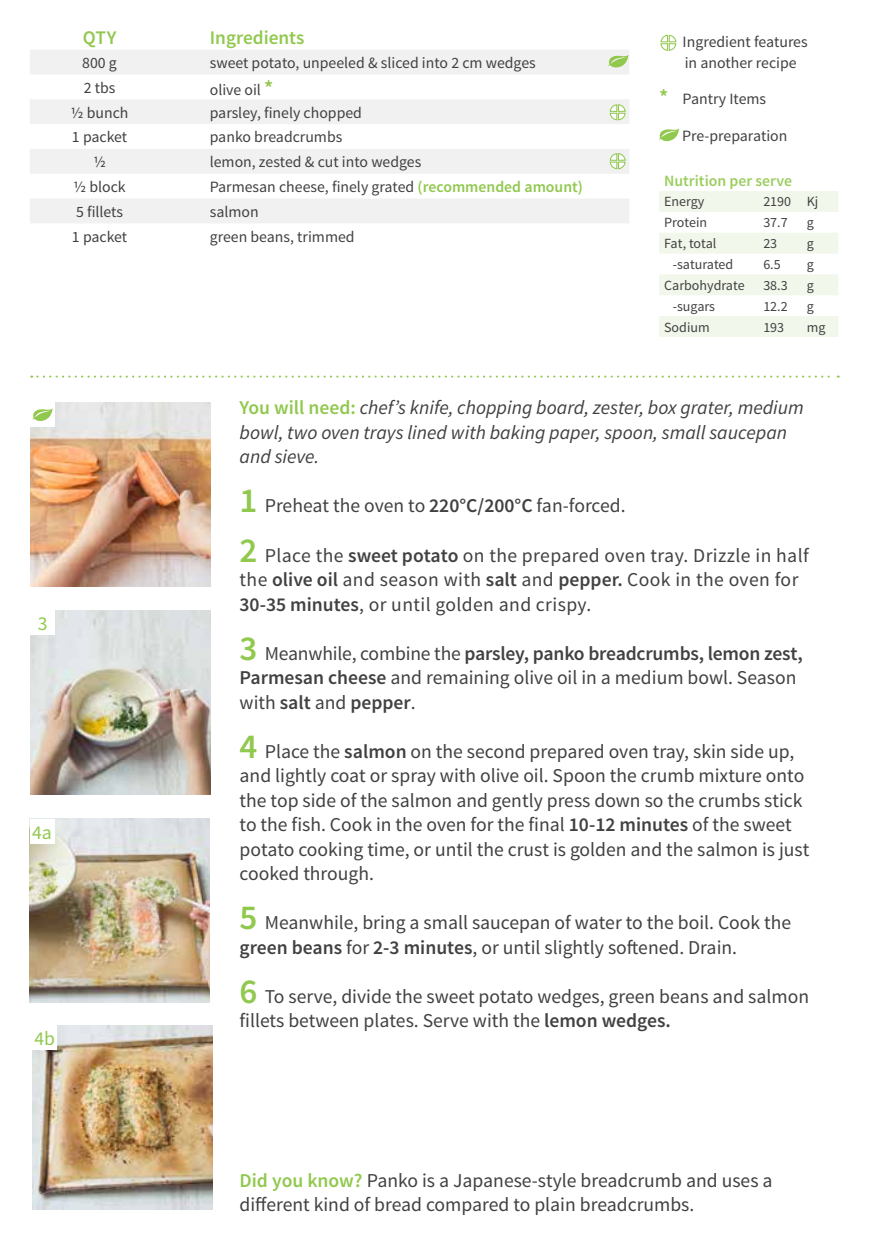
<style>
.page{position:relative;width:869px;height:1241px;background:#fff}
.page>*{position:absolute;margin:0;border:0;box-sizing:border-box;transform-origin:0 0}
.t1{font:19.6px/24.5px "Source Sans Pro";color:#414042}
.t2{font:19.6px/24.5px "Source Sans Pro";letter-spacing:.02em;color:#414042}
.t3{font:italic 19.6px/24.5px "Source Sans Pro";color:#414042}
.t4{font:19.6px "Source Sans Pro";color:#91c84e}
.t5{font:600 19.25px "Source Sans Pro";color:#91c84e}
.t6{font:15.75px/21px "Source Sans Pro";color:#414042}
.t7{font:600 15.75px "Source Sans Pro";color:#9ccd5f}
.t8{font:14px "Source Sans Pro";color:#414042}
.s1{font-weight:600;font-size:21px;color:#91c84e}
.s2{font-weight:600;color:#91c84e}
.s3{font-weight:600;font-style:normal;color:#91c84e}
.s4{font-weight:600;font-size:35px;color:#91c84e}
.s5{font-weight:600}
</style>
<div class="page">
<svg style="left:660px;top:34px;width:16px;height:17px"></svg>
<svg style="left:31px;top:375px;width:807px;height:2px"></svg>
<svg style="left:659px;top:129px;width:19px;height:12px"></svg>
<svg style="left:30px;top:50px;width:599px;height:173px;fill:#f1f1f2"></svg>
<img style="left:30px;top:610px;width:180px;height:184px">
<div style="left:30px;top:610px;width:25px;height:25px;background:#fff"></div>
<img style="left:33px;top:1025px;width:180px;height:184px">
<img style="left:30px;top:818px;width:180px;height:184px">
<img style="left:30px;top:402px;width:180px;height:184px">
<div style="left:30px;top:402px;width:25px;height:25px;background:#fff"></div>
<div style="left:32px;top:1024px;width:25px;height:25px;background:#fff"></div>
<div style="left:30px;top:818px;width:24px;height:25px;background:#fff"></div>
<svg style="left:659px;top:191px;width:179px;height:146px"></svg>
<svg style="left:609px;top:152px;width:17px;height:18px"></svg>
<svg style="left:609px;top:104px;width:17px;height:17px"></svg>
<svg style="left:608px;top:55px;width:20px;height:13px"></svg>
<svg style="left:33px;top:409px;width:19px;height:12px"></svg>
<p class="t5" style="left:83px;top:26px;width:35px">QTY</p>
<p class="t5" style="left:210px;top:26px;width:96px">Ingredients</p>
<p class="t6" style="left:82px;top:52px;width:36px">800 g</p>
<p class="t6" style="left:210px;top:52px;width:327px">sweet potato, unpeeled &amp; sliced into 2 cm wedges</p>
<p class="t6" style="left:84px;top:77px;width:33px">2 tbs</p>
<p class="t6" style="left:210px;top:79px;width:65px">olive oil <span class="s1">*</span></p>
<p class="t6" style="left:71px;top:102px;width:59px">½ bunch</p>
<p class="t6" style="left:210px;top:102px;width:154px">parsley, finely chopped</p>
<p class="t6" style="left:72px;top:127px;width:57px">1 packet</p>
<p class="t6" style="left:210px;top:127px;width:134px">panko breadcrumbs</p>
<p class="t6" style="left:93px;top:152px;width:14px">1/2</p>
<p class="t6" style="left:210px;top:152px;width:213px">lemon, zested &amp; cut into wedges</p>
<p class="t6" style="left:73px;top:176px;width:54px">½ block</p>
<p class="t6" style="left:210px;top:176px;width:374px">Parmesan cheese, finely grated <span class="s2">(recommended amount)</span></p>
<p class="t6" style="left:76px;top:201px;width:49px">5 fillets</p>
<p class="t6" style="left:210px;top:201px;width:50px">salmon</p>
<p class="t6" style="left:72px;top:226px;width:57px">1 packet</p>
<p class="t6" style="left:210px;top:226px;width:146px">green beans, trimmed</p>
<p class="t6" style="left:682px;top:31px;width:126px">Ingredient features in another recipe</p>
<p class="t6" style="left:659px;top:89px;width:108px"><span class="s1">*</span> Pantry Items</p>
<p class="t6" style="left:682px;top:126px;width:107px">Pre-preparation</p>
<p class="t7" style="left:663px;top:171px;width:129px">Nutrition per serve</p>
<p class="t8" style="left:663px;top:193px;width:42px">Energy</p>
<p class="t8" style="left:763px;top:193px;width:57px">2190 Kj</p>
<p class="t8" style="left:663px;top:214px;width:45px">Protein</p>
<p class="t8" style="left:763px;top:214px;width:26px">37.7</p>
<p class="t8" style="left:806px;top:214px;width:9px">g</p>
<p class="t8" style="left:663px;top:235px;width:54px">Fat, total</p>
<p class="t8" style="left:763px;top:235px;width:15px">23</p>
<p class="t8" style="left:806px;top:235px;width:9px">g</p>
<p class="t8" style="left:672px;top:256px;width:62px">-saturated</p>
<p class="t8" style="left:763px;top:256px;width:19px">6.5</p>
<p class="t8" style="left:806px;top:256px;width:9px">g</p>
<p class="t8" style="left:663px;top:276px;width:82px">Carbohydrate</p>
<p class="t8" style="left:763px;top:276px;width:26px">38.3</p>
<p class="t8" style="left:806px;top:276px;width:9px">g</p>
<p class="t8" style="left:672px;top:297px;width:44px">-sugars</p>
<p class="t8" style="left:763px;top:297px;width:26px">12.2</p>
<p class="t8" style="left:806px;top:297px;width:9px">g</p>
<p class="t8" style="left:663px;top:318px;width:47px">Sodium</p>
<p class="t8" style="left:763px;top:318px;width:22px">193</p>
<p class="t8" style="left:806px;top:318px;width:20px">mg</p>
<p class="t4" style="left:38px;top:611px;width:11px">3</p>
<p class="t4" style="left:32px;top:819px;width:21px">4a</p>
<p class="t4" style="left:34px;top:1025px;width:22px">4b</p>
<p class="t3" style="left:239px;top:395px;width:565px"><span class="s3">You will need:</span> chef’s knife, chopping board, zester, box grater, medium bowl, two oven trays lined with baking paper, spoon, small saucepan and sieve.</p>
<p class="t1" style="left:239px;top:494px;width:387px"><span class="s4">1</span> Preheat the oven to <span class="s5">220°C/200°C</span> fan-forced.</p>
<p class="t2" style="left:239px;top:543px;width:570px"><span class="s4">2</span> Place the <span class="s5">sweet potato</span> on the prepared oven tray. Drizzle in half the <span class="s5">olive oil</span> and season with <span class="s5">salt</span> and <span class="s5">pepper.</span> Cook in the oven for<br><span class="s5">30-35 minutes</span>, or until golden and crispy.</p>
<p class="t1" style="left:239px;top:641px;width:564px"><span class="s4">3</span> Meanwhile, combine the <span class="s5">parsley, panko breadcrumbs, lemon zest,<br>Parmesan cheese</span> and remaining olive oil in a medium bowl. Season with <span class="s5">salt</span> and <span class="s5">pepper</span>.</p>
<p class="t1" style="left:239px;top:739px;width:571px"><span class="s4">4</span> Place the <span class="s5">salmon</span> on the second prepared oven tray, skin side up, and lightly coat or spray with olive oil. Spoon the crumb mixture onto the top side of the salmon and gently press down so the crumbs stick to the fish. Cook in the oven for the final <span class="s5">10-12 minutes</span> of the sweet potato cooking time, or until the crust is golden and the salmon is just cooked through.</p>
<p class="t1" style="left:239px;top:910px;width:553px"><span class="s4">5</span> Meanwhile, bring a small saucepan of water to the boil. Cook the <span class="s5">green beans</span> for <span class="s5">2-3 minutes</span>, or until slightly softened. Drain.</p>
<p class="t1" style="left:239px;top:984px;width:570px"><span class="s4">6</span> To serve, divide the sweet potato wedges, green beans and salmon fillets between plates. Serve with the <span class="s5">lemon wedges.</span></p>
<p class="t1" style="left:239px;top:1167px;width:534px"><span class="s2">Did you know?</span> Panko is a Japanese-style breadcrumb and uses a different kind of bread compared to plain breadcrumbs.</p>
</div>
